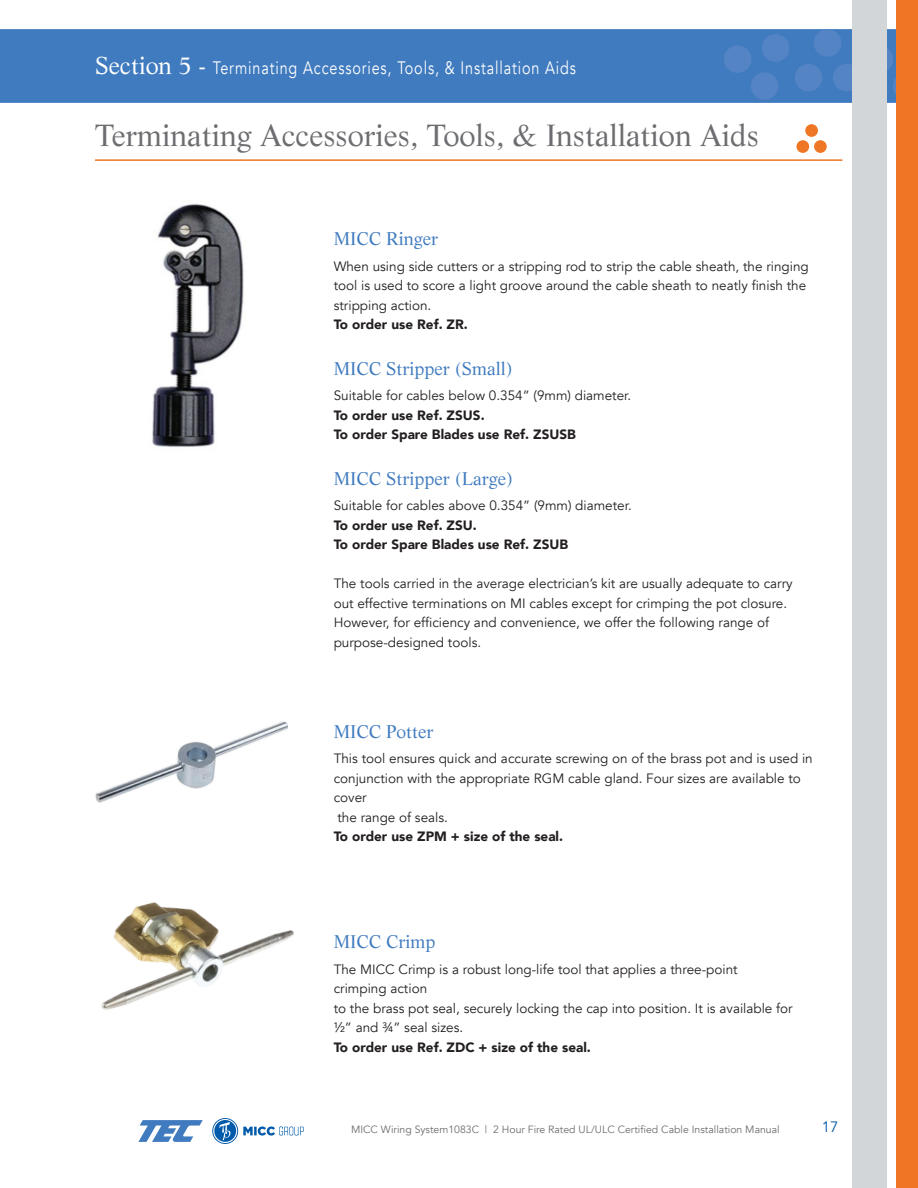
<style>
.page{position:relative;width:918px;height:1188px;background:#fff}
.page>*{position:absolute;margin:0;border:0;box-sizing:border-box;transform-origin:0 0}
.t1{font:30px "Life";color:#6c6d70}
.t2{font:18px "Life";color:#407bbf}
.t3{font:18px "Avenir";letter-spacing:.06em;color:#fff;scale:.8 1}
.t4{font:15px "Avenir";color:#015aaa}
.t5{font:13.5px/19.5px "Avenir";color:#231f20}
.t6{font:900 13.5px/19.5px "Avenir";color:#231f20}
.t7{font:10.5px "Avenir";color:#6c6d70}
.s1{font-family:"Life";font-size:24px}
</style>
<div class="page">
<div style="left:0;top:29px;width:918px;height:74px;background:#407bbf"></div>
<svg style="left:723px;top:29px;width:173px;height:72px"></svg>
<div style="left:853px;top:0;width:34px;height:1188px;background:#d3d6d8"></div>
<div style="left:896px;top:0;width:22px;height:1188px;background:#ee7625"></div>
<svg style="left:212px;top:1118px;width:92px;height:26px"></svg>
<svg style="left:138px;top:1120px;width:65px;height:22px"></svg>
<img style="left:95px;top:721px;width:192px;height:82px">
<img style="left:101px;top:902px;width:193px;height:108px">
<img style="left:152px;top:204px;width:92px;height:243px">
<svg style="left:797px;top:124px;width:30px;height:29px"></svg>
<hr style="left:95px;top:159px;width:747px;height:2px;background:#ee7625">
<h2 class="t3" style="left:95px;top:57px;width:603px"><span class="s1">Section 5 -</span> Terminating Accessories, Tools, &amp; Installation Aids</h2>
<h1 class="t1" style="left:95px;top:117px;width:665px">Terminating Accessories, Tools, &amp; Installation Aids</h1>
<h2 class="t2" style="left:334px;top:228px;width:106px">MICC Ringer</h2>
<p class="t5" style="left:334px;top:256px;width:477px">When using side cutters or a stripping rod to strip the cable sheath, the ringing tool is used to score a light groove around the cable sheath to neatly finish the stripping action.</p>
<p class="t6" style="left:334px;top:314px;width:136px">To order use Ref. ZR.</p>
<h2 class="t2" style="left:334px;top:357px;width:181px">MICC Stripper (Small)</h2>
<p class="t5" style="left:334px;top:386px;width:299px">Suitable for cables below 0.354” (9mm) diameter.</p>
<p class="t6" style="left:334px;top:405px;width:244px">To order use Ref. ZSUS.<br>To order Spare Blades use Ref. ZSUSB</p>
<h2 class="t2" style="left:334px;top:467px;width:181px">MICC Stripper (Large)</h2>
<p class="t5" style="left:334px;top:496px;width:300px">Suitable for cables above 0.354” (9mm) diameter.</p>
<p class="t6" style="left:334px;top:515px;width:236px">To order use Ref. ZSU.<br>To order Spare Blades use Ref. ZSUB</p>
<p class="t5" style="left:334px;top:574px;width:460px">The tools carried in the average electrician’s kit are usually adequate to carry out effective terminations on MI cables except for crimping the pot closure.<br>However, for efficiency and convenience, we offer the following range of purpose-designed tools.</p>
<h2 class="t2" style="left:334px;top:721px;width:101px">MICC Potter</h2>
<p class="t5" style="left:334px;top:749px;width:481px">This tool ensures quick and accurate screwing on of the brass pot and is used in conjunction with the appropriate RGM cable gland. Four sizes are available to cover<br>the range of seals.</p>
<p class="t6" style="left:334px;top:827px;width:231px">To order use ZPM + size of the seal.</p>
<h2 class="t2" style="left:334px;top:931px;width:103px">MICC Crimp</h2>
<p class="t5" style="left:334px;top:960px;width:461px">The MICC Crimp is a robust long-life tool that applies a three-point crimping action<br>to the brass pot seal, securely locking the cap into position. It is available for ½” and ¾” seal sizes.</p>
<p class="t6" style="left:334px;top:1037px;width:259px">To order use Ref. ZDC + size of the seal.</p>
<p class="t7" style="left:351px;top:1123px;width:430px">MICC Wiring System1083C | 2 Hour Fire Rated UL/ULC Certified Cable Installation Manual</p>
<p class="t4" style="left:822px;top:1118px;width:18px">17</p>
</div>
